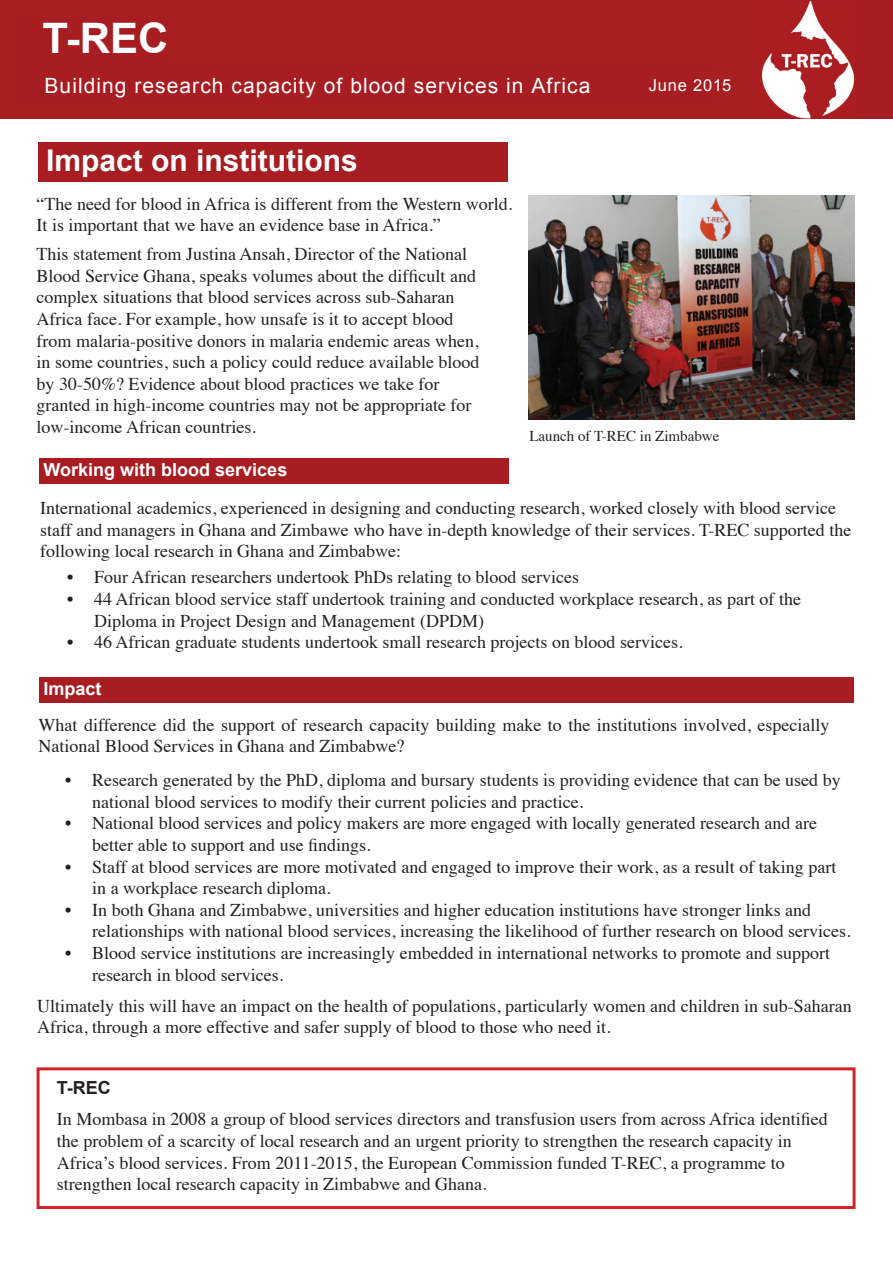
<style>
.page{position:relative;width:893px;height:1263px;background:#fff}
.page>*{position:absolute;margin:0;border:0;box-sizing:border-box;transform-origin:0 0}
.t1{font:700 42px "Arial";color:#fff}
.t2{font:700 30px "Arial";color:#fff}
.t3{font:21px "Arial";letter-spacing:.05em;color:#fff}
.t4{font:18px/21.6px "Times";color:#231f20}
.t5{font:18px/21.6px "Times";color:#1f2020}
.t6{font:700 18px "Arial";color:#fff}
.t7{font:700 18px "Arial";color:#231f20}
.t8{font:16.5px "Arial";letter-spacing:.045em;color:#fff}
.t9{font:15px "Times";color:#231f20}
.s1{color:#1f2020}
</style>
<div class="page">
<div style="left:37px;top:1067px;width:818px;height:142px;border:3px solid #d1232a"></div>
<div style="left:38px;top:142px;width:470px;height:40px;background:#a81d21"></div>
<div style="left:39px;top:458px;width:470px;height:25px;background:#a81d21"></div>
<div style="left:39px;top:677px;width:814px;height:25px;background:#a81d21"></div>
<img style="left:528px;top:195px;width:326px;height:225px">
<div style="left:1px;top:0;width:788px;height:118px;background:#a81e21"></div>
<div style="left:16px;top:64px;width:693px;height:40px;background:#a81d21"></div>
<div style="left:18px;top:17px;width:151px;height:56px;background:#a81d21"></div>
<div style="left:792px;top:2px;width:99px;height:113px;background:#a81d21"></div>
<div style="left:789px;top:0;width:104px;height:118px;border:4px solid #a81d21"></div>
<img style="left:763px;top:1px;width:92px;height:117px">
<p class="t1" style="left:42px;top:11px;width:128px">T-REC</p>
<p class="t3" style="left:45px;top:72px;width:547px">Building research capacity of blood services in Africa</p>
<p class="t8" style="left:649px;top:74px;width:84px">June 2015</p>
<p class="t2" style="left:46px;top:141px;width:313px">Impact on institutions</p>
<p class="t5" style="left:37px;top:191px;width:477px">“The need for blood in Africa is different from the Western world.<br>It is important that we have an evidence base in Africa.”</p>
<p class="t4" style="left:37px;top:242px;width:444px"><span class="s1">This statement from Justina Ansah, Director of the National Blood Service Ghana, speaks volumes about the difficult and complex situations that blood services across sub-Saharan Africa face.</span> For example, how unsafe is it to accept blood from malaria-positive donors in malaria endemic areas when, in some countries, such a policy could reduce available blood by 30-50%? Evidence about blood practices we take for granted in high-income countries may not be appropriate for low-income African countries.</p>
<p class="t6" style="left:44px;top:457px;width:245px">Working with blood services</p>
<p class="t9" style="left:529px;top:422px;width:191px">Launch of T-REC in Zimbabwe</p>
<p class="t4" style="left:40px;top:495px;width:812px">International academics, experienced in designing and conducting research, worked closely with blood service staff and managers in Ghana and Zimbawe who have in-depth knowledge of their services. T-REC supported the following local research in Ghana and Zimbabwe:</p>
<p class="t4" style="left:67px;top:565px;width:513px">• Four African researchers undertook PhDs relating to blood services</p>
<p class="t4" style="left:94px;top:586px;width:708px;text-indent:-27px">• 44 African blood service staff undertook training and conducted workplace research, as part of the<br>Diploma in Project Design and Management (DPDM)</p>
<p class="t4" style="left:67px;top:630px;width:617px">• 46 African graduate students undertook small research projects on blood services.</p>
<p class="t6" style="left:44px;top:677px;width:60px">Impact</p>
<p class="t4" style="left:39px;top:712px;width:792px">What difference did the support of research capacity building make to the institutions involved, especially<br>National Blood Services in Ghana and Zimbabwe?</p>
<p class="t4" style="left:92px;top:768px;width:750px;text-indent:-27px">• Research generated by the PhD, diploma and bursary students is providing evidence that can be used by national blood services to modify their current policies and practice.</p>
<p class="t4" style="left:92px;top:811px;width:726px;text-indent:-27px">• National blood services and policy makers are more engaged with locally generated research and are better able to support and use findings.</p>
<p class="t4" style="left:92px;top:854px;width:746px;text-indent:-27px">• Staff at blood services are more motivated and engaged to improve their work, as a result of taking part in a workplace research diploma.</p>
<p class="t4" style="left:92px;top:897px;width:760px;text-indent:-27px">• In both Ghana and Zimbabwe, universities and higher education institutions have stronger links and relationships with national blood services, increasing the likelihood of further research on blood services.</p>
<p class="t4" style="left:92px;top:940px;width:739px;text-indent:-27px">• Blood service institutions are increasingly embedded in international networks to promote and support research in blood services.</p>
<p class="t4" style="left:37px;top:993px;width:816px">Ultimately this will have an impact on the health of populations, particularly women and children in sub-Saharan<br>Africa, through a more effective and safer supply of blood to those who need it.</p>
<p class="t7" style="left:57px;top:1076px;width:56px">T-REC</p>
<p class="t4" style="left:57px;top:1107px;width:772px">In Mombasa in 2008 a group of blood services directors and transfusion users from across Africa identified the problem of a scarcity of local research and an urgent priority to strengthen the research capacity in Africa’s blood services. From 2011-2015, the European Commission funded T-REC, a programme to strengthen local research capacity in Zimbabwe and Ghana.</p>
</div>
